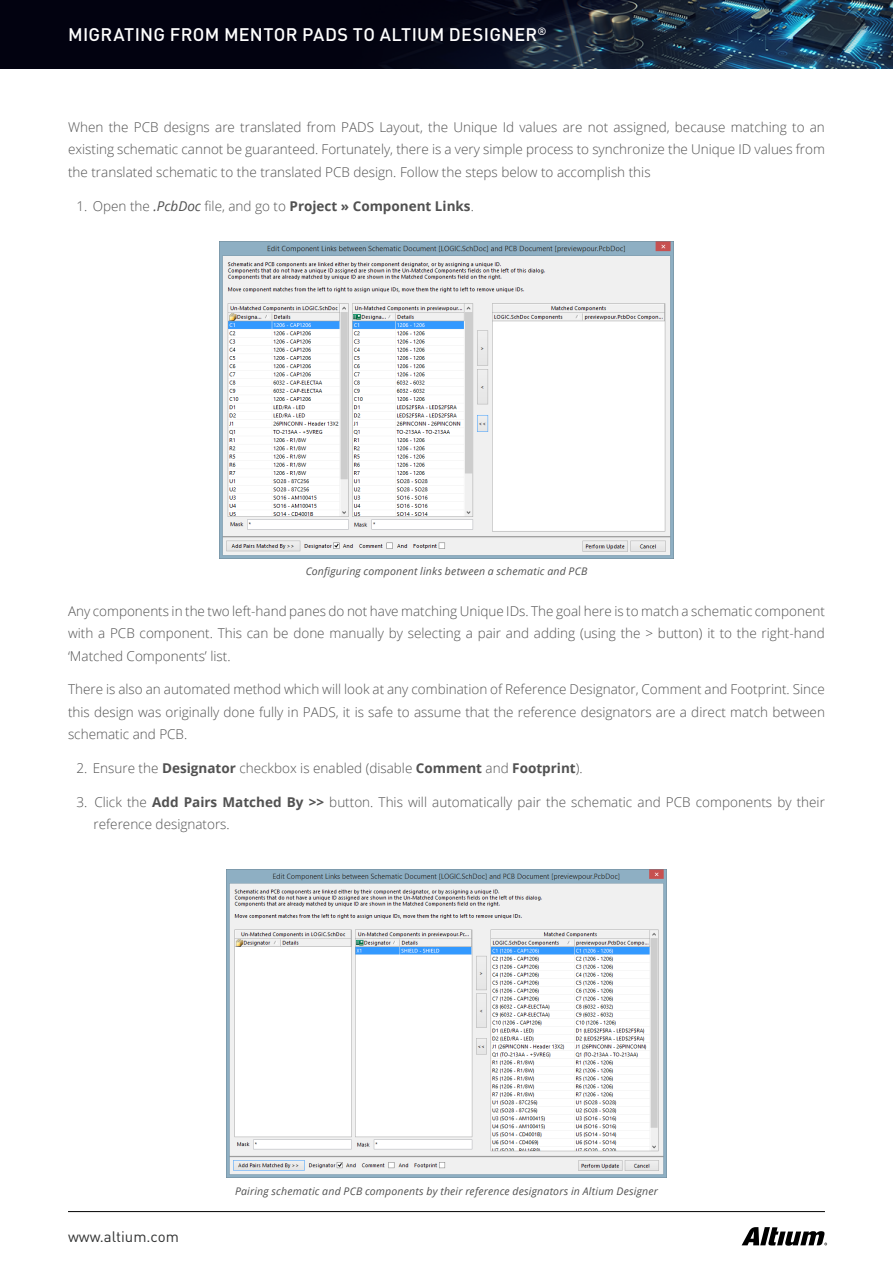
<style>
.page{position:relative;width:893px;height:1263px;background:#fff}
.page>*{position:absolute;margin:0;border:0;box-sizing:border-box;transform-origin:0 0}
.t1{font:500 18px "DIN Pro";letter-spacing:.015em;color:#fff}
.t2{font:15px "DIN Pro";color:#313232}
.t3{font:300 13.5px/22.5px "Open Sans";color:#515151;text-align:justify}
.t4{font:italic 10.5px "Open Sans";letter-spacing:.02em;color:#515151}
.s1{font-weight:400;font-style:italic}
.s2{font-weight:700}
</style>
<div class="page">
<img style="left:0;top:0;width:893px;height:68px">
<svg style="left:742px;top:1227px;width:85px;height:19px"></svg>
<hr style="left:68px;top:1211px;width:757px;height:1px;background:#000">
<img style="left:220px;top:241px;width:453px;height:317px">
<img style="left:227px;top:870px;width:439px;height:307px">
<h1 class="t1" style="left:68px;top:20px;width:480px">MIGRATING FROM MENTOR PADS TO ALTIUM DESIGNER<sup>®</sup></h1>
<p class="t3" style="left:68px;top:115px;width:758px">When the PCB designs are translated from PADS Layout, the Unique Id values are not assigned, because matching to an existing schematic cannot be guaranteed. Fortunately, there is a very simple process to synchronize the Unique ID values from the translated schematic to the translated PCB design. Follow the steps below to accomplish this</p>
<p class="t3" style="left:77px;top:194px;width:399px">1. Open the <span class="s1">.PcbDoc</span> file, and go to <span class="s2">Project » Component Links</span>.</p>
<p class="t4" style="left:306px;top:564px;width:283px">Configuring component links between a schematic and PCB</p>
<p class="t3" style="left:68px;top:599px;width:758px">Any components in the two left-hand panes do not have matching Unique IDs. The goal here is to match a schematic component with a PCB component. This can be done manually by selecting a pair and adding (using the &gt; button) it to the right-hand ‘Matched Components’ list.</p>
<p class="t3" style="left:68px;top:678px;width:758px">There is also an automated method which will look at any combination of Reference Designator, Comment and Footprint. Since this design was originally done fully in PADS, it is safe to assume that the reference designators are a direct match between schematic and PCB.</p>
<p class="t3" style="left:77px;top:757px;width:508px">2. Ensure the <span class="s2">Designator</span> checkbox is enabled (disable <span class="s2">Comment</span> and <span class="s2">Footprint</span>).</p>
<p class="t3" style="left:94px;top:790px;width:733px;text-indent:-17px">3. Click the <span class="s2">Add Pairs Matched By &gt;&gt;</span> button. This will automatically pair the schematic and PCB components by their reference designators.</p>
<p class="t2" style="left:68px;top:1226px;width:112px">www.altium.com</p>
<p class="t4" style="left:235px;top:1184px;width:424px">Pairing schematic and PCB components by their reference designators in Altium Designer</p>
</div>
